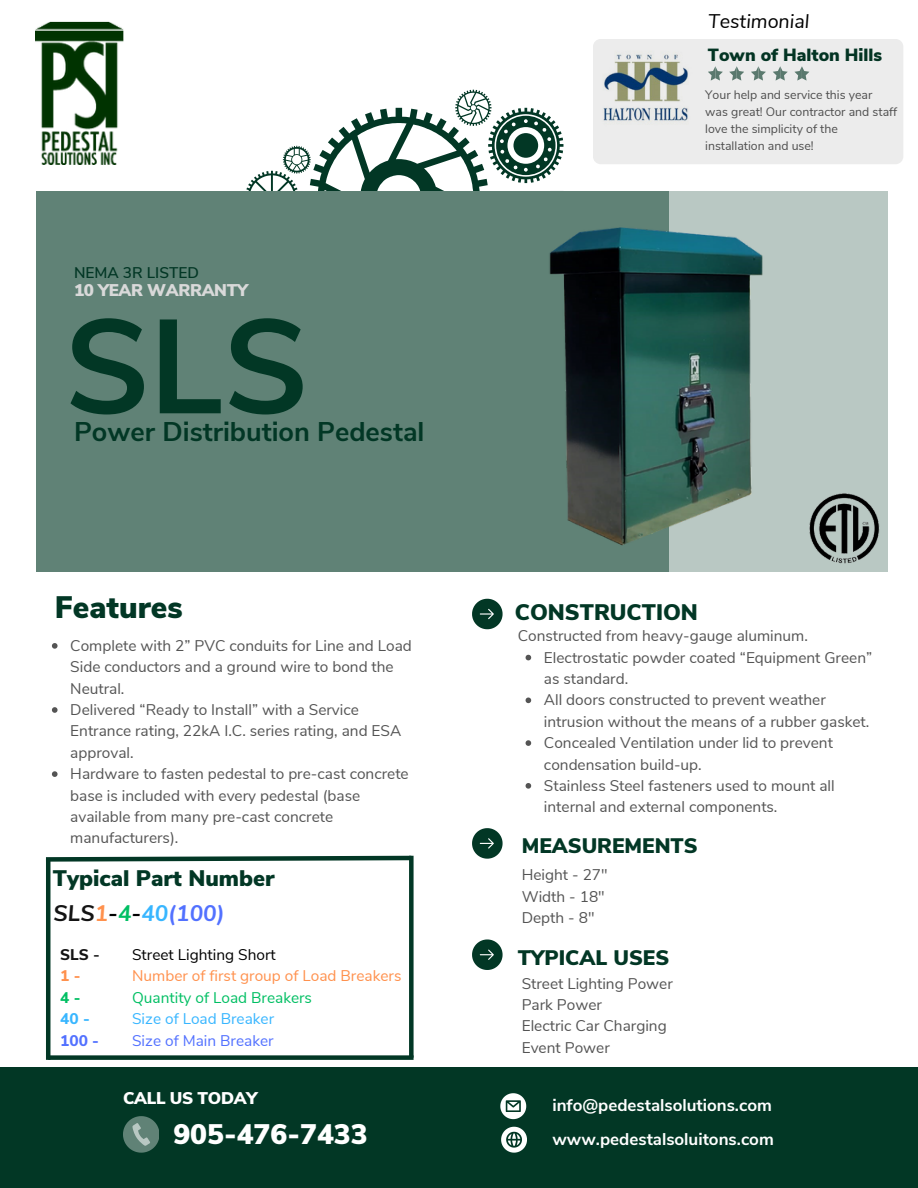
<style>
.page{position:relative;width:918px;height:1188px;background:#fff}
.page>*{position:absolute;margin:0;border:0;box-sizing:border-box;transform-origin:0 0}
.t1{font:700 133.05px "Nunito Sans";color:#023725}
.t2{font:900 31.05px "Nunito Sans";color:#023725}
.t3{font:900 28.2px "Nunito Sans";color:#fff}
.t4{font:700 27px "Nunito Sans";color:#023725}
.t5{font:900 22.5px "Nunito Sans";color:#023725}
.t6{font:italic 700 22.5px "Nunito Sans";color:#5271ff}
.t7{font:900 21px "Nunito Sans";color:#023725}
.t8{font:italic 19.65px "Nunito Sans";color:#000}
.t9{font:900 17.55px "Nunito Sans";color:#023725}
.t10{font:700 16.95px "Nunito Sans";color:#fff}
.t11{font:900 16.95px "Nunito Sans";letter-spacing:-.02em;color:#d9d9d9}
.t12{font:900 16.95px "Nunito Sans";letter-spacing:-.02em;color:#fff}
.t13{font:15.45px/21.3px "Nunito Sans";color:#545454}
.t14{font:15.45px "Nunito Sans";color:#ff914d}
.t15{font:15.45px "Nunito Sans";color:#00bf63}
.t16{font:15.45px "Nunito Sans";color:#000}
.t17{font:15.45px "Nunito Sans";color:#38b6ff}
.t18{font:15.45px "Nunito Sans";color:#5271ff}
.t19{font:600 15.45px "Nunito Sans";color:#023725}
.t20{font:800 15.45px "Nunito Sans";color:#141414}
.t21{font:800 15.45px "Nunito Sans";color:#5271ff}
.t22{font:800 15.45px "Nunito Sans";color:#38b6ff}
.t23{font:800 15.45px "Nunito Sans";color:#ff914d}
.t24{font:800 15.45px "Nunito Sans";color:#00bf63}
.t25{font:12.3px/17px "Nunito Sans";color:#545454}
.s1{color:#141414}
.s2{color:#ff914d}
.s3{color:#000}
.s4{color:#00bf63}
.s5{color:#38b6ff}
.s6{font-weight:700}
</style>
<div class="page">
<svg style="left:246px;top:113px;width:122px;height:78px"></svg>
<div style="left:36px;top:191px;width:637px;height:381px;background:#608276"></div>
<div style="left:670px;top:191px;width:218px;height:381px;background:#b9c8c3"></div>
<div style="left:0;top:1067px;width:918px;height:121px;background:#023725"></div>
<svg style="left:472px;top:599px;width:30px;height:30px"></svg>
<svg style="left:123px;top:1116px;width:36px;height:36px"></svg>
<svg style="left:500px;top:1093px;width:26px;height:26px"></svg>
<svg style="left:501px;top:1127px;width:26px;height:26px"></svg>
<img style="left:368px;top:39px;width:535px;height:523px">
<svg style="left:472px;top:828px;width:30px;height:31px"></svg>
<svg style="left:472px;top:939px;width:30px;height:31px"></svg>
<img style="left:36px;top:22px;width:88px;height:143px">
<svg style="left:52px;top:643px;width:6px;height:6px"></svg>
<svg style="left:52px;top:707px;width:6px;height:6px"></svg>
<svg style="left:52px;top:771px;width:6px;height:6px"></svg>
<svg style="left:526px;top:655px;width:5px;height:5px"></svg>
<svg style="left:526px;top:698px;width:5px;height:5px"></svg>
<svg style="left:526px;top:740px;width:5px;height:6px"></svg>
<svg style="left:526px;top:783px;width:5px;height:6px"></svg>
<svg style="left:46px;top:855px;width:368px;height:9px"></svg>
<div style="left:409px;top:856px;width:5px;height:202px;background:#023725"></div>
<div style="left:48px;top:1055px;width:366px;height:5px;background:#023725"></div>
<hr style="left:46px;top:859px;width:4px;height:201px;background:#023725">
<img style="left:802px;top:490px;width:83px;height:74px">
<p class="t19" style="left:74px;top:263px;width:126px">NEMA 3R LISTED</p>
<p class="t11" style="left:74px;top:279px;width:176px">10 YEAR WARRANTY</p>
<p class="t1" style="left:65px;top:279px;width:245px">SLS</p>
<p class="t4" style="left:74px;top:413px;width:352px">Power Distribution Pedestal</p>
<p class="t2" style="left:55px;top:587px;width:129px">Features</p>
<p class="t13" style="left:70px;top:635px;width:343px">Complete with 2” PVC conduits for Line and Load<br>Side conductors and a ground wire to bond the<br>Neutral.</p>
<p class="t13" style="left:70px;top:699px;width:333px">Delivered “Ready to Install” with a Service<br>Entrance rating, 22kA I.C. series rating, and ESA approval.</p>
<p class="t13" style="left:70px;top:763px;width:340px">Hardware to fasten pedestal to pre-cast concrete base is included with every pedestal (base available from many pre-cast concrete manufacturers).</p>
<p class="t5" style="left:53px;top:863px;width:223px">Typical Part Number</p>
<p class="t6" style="left:54px;top:898px;width:172px"><span class="s1">SLS</span><span class="s2">1</span><span class="s3">-</span><span class="s4">4</span><span class="s3">-</span><span class="s5">40</span>(100)</p>
<p class="t16" style="left:132px;top:944px;width:145px">Street Lighting Short</p>
<p class="t14" style="left:132px;top:966px;width:271px">Number of first group of Load Breakers</p>
<p class="t15" style="left:132px;top:987px;width:181px">Quantity of Load Breakers</p>
<p class="t17" style="left:132px;top:1009px;width:144px">Size of Load Breaker</p>
<p class="t18" style="left:132px;top:1030px;width:143px">Size of Main Breaker</p>
<p class="t20" style="left:60px;top:944px;width:41px">SLS <span class="s6">-</span></p>
<p class="t23" style="left:60px;top:966px;width:22px">1 -</p>
<p class="t24" style="left:60px;top:987px;width:22px">4 -</p>
<p class="t22" style="left:60px;top:1009px;width:31px">40 -</p>
<p class="t21" style="left:60px;top:1030px;width:40px">100 -</p>
<p class="t12" style="left:123px;top:1086px;width:136px">CALL US TODAY</p>
<p class="t3" style="left:173px;top:1115px;width:196px">905-476-7433</p>
<p class="t8" style="left:708px;top:8px;width:103px">Testimonial</p>
<p class="t9" style="left:708px;top:43px;width:176px">Town of Halton Hills</p>
<p class="t25" style="left:705px;top:87px;width:194px">Your help and service this year was great! Our contractor and staff love the simplicity of the installation and use!</p>
<p class="t5" style="left:515px;top:597px;width:185px">CONSTRUCTION</p>
<p class="t13" style="left:518px;top:626px;width:292px">Constructed from heavy-gauge aluminum.</p>
<p class="t13" style="left:544px;top:647px;width:330px">Electrostatic powder coated “Equipment Green” as standard.</p>
<p class="t13" style="left:544px;top:690px;width:327px">All doors constructed to prevent weather intrusion without the means of a rubber gasket.</p>
<p class="t13" style="left:544px;top:732px;width:291px">Concealed Ventilation under lid to prevent condensation build-up.</p>
<p class="t13" style="left:544px;top:775px;width:292px">Stainless Steel fasteners used to mount all internal and external components.</p>
<p class="t7" style="left:522px;top:832px;width:178px">MEASUREMENTS</p>
<p class="t13" style="left:522px;top:865px;width:88px">Height - 27"</p>
<p class="t13" style="left:522px;top:886px;width:85px">Width - 18"</p>
<p class="t13" style="left:522px;top:907px;width:74px">Depth - 8"</p>
<p class="t7" style="left:518px;top:943px;width:153px">TYPICAL USES</p>
<p class="t13" style="left:522px;top:973px;width:153px">Street Lighting Power</p>
<p class="t13" style="left:522px;top:994px;width:82px">Park Power</p>
<p class="t13" style="left:522px;top:1016px;width:147px">Electric Car Charging</p>
<p class="t13" style="left:522px;top:1037px;width:90px">Event Power</p>
<p class="t10" style="left:552px;top:1094px;width:221px">info@pedestalsolutions.com</p>
<p class="t10" style="left:552px;top:1128px;width:223px">www.pedestalsoluitons.com</p>
</div>
